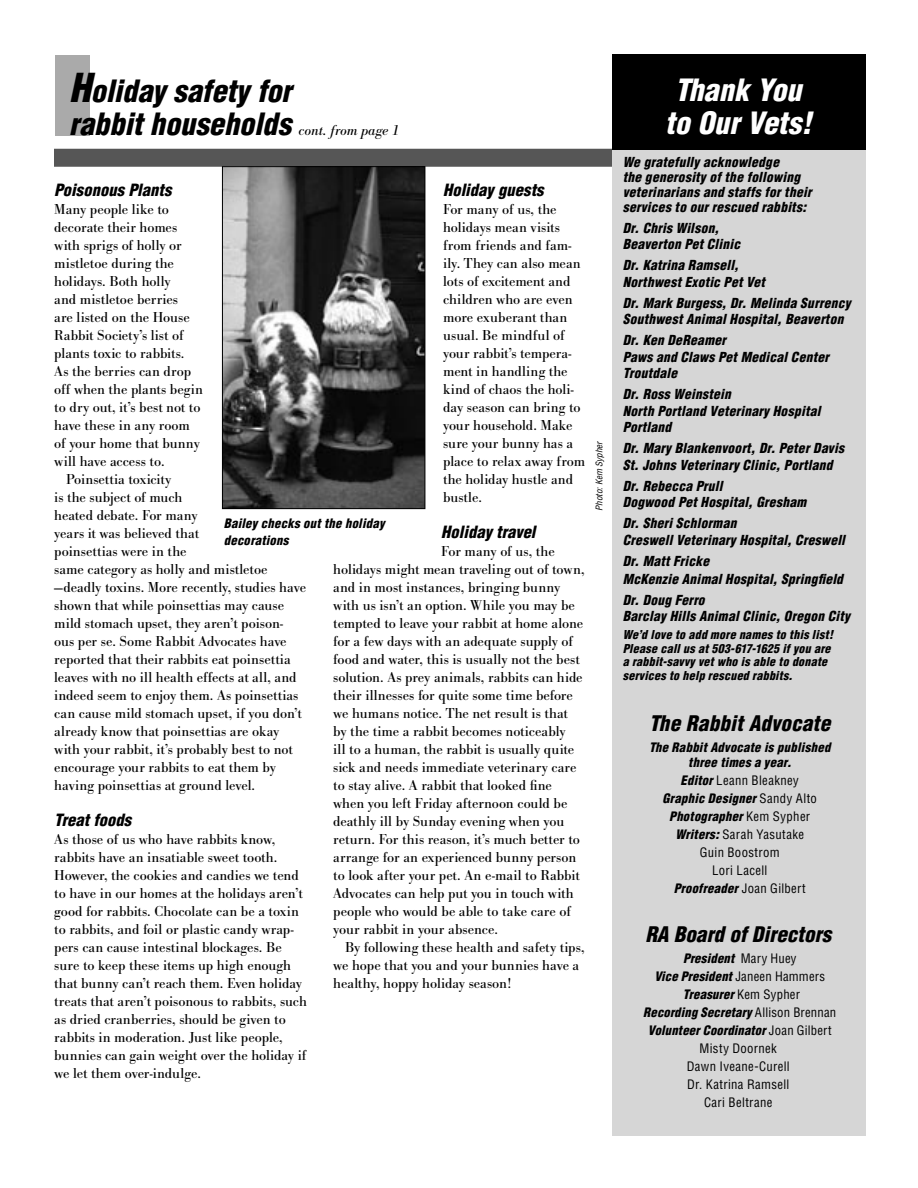
<style>
.page{position:relative;width:918px;height:1188px;background:#fff}
.page>*{position:absolute;margin:0;border:0;box-sizing:border-box;transform-origin:0 0}
.Headline_20_22{font:italic 900 condensed 30px/33px "Helvetica";color:#000}
.Headline_20_22-2{font:italic 900 condensed 30px/33px "Helvetica";color:#fff;text-align:center}
.Blurbs_Head{font:italic 900 condensed 21px "Helvetica";letter-spacing:-.005em;color:#000}
.Events_Back_pg_Body_10_12{font:italic 900 condensed 21px "Helvetica";letter-spacing:.01em;color:#000}
.Headline__Subhead_11_12{font:italic 900 condensed 16.5px "Helvetica";letter-spacing:.005em;color:#000}
.Body_10_12_no_indent{font:15px/18px "Bodoni Antiqua T";color:#000}
.Body_10_12_w_indent{font:15px/18px "Bodoni Antiqua T";color:#000}
.Events_Back_pg_Body_10_12-2{font:italic 900 condensed 13.5px/16.5px "Helvetica";letter-spacing:.02em;color:#000}
.Events_Back_pg_Body_14_16{font:italic 900 condensed 13.5px/15px "Helvetica";letter-spacing:.02em;color:#000}
.Events_Back_pg_Body_10_12-3{font:italic 900 condensed 12.75px/15px "Helvetica";letter-spacing:.02em;color:#000;text-align:center}
.Blurbs_Head-2{font:italic 900 condensed 12.75px "Helvetica";letter-spacing:.01em;color:#000}
.Events_Back_pg_Body_10_12-4{font:condensed 12.75px "Helvetica";letter-spacing:.025em;color:#000}
.Masthead___Board{font:condensed 12.75px "Helvetica";letter-spacing:.025em;color:#000}
.Caption-Helv{font:italic 900 condensed 12.75px/16.5px "Helvetica";letter-spacing:.02em;color:#000}
.Events_Back_pg_Body_10_12-5{font:italic 900 condensed 12px/13.5px "Helvetica";letter-spacing:.02em;color:#000}
.Photo_Credit{font:italic condensed 9px "Helvetica";color:#000}
.s1{font-size:39px}
.s2{font-family:"Bodoni Antiqua T";font-weight:400;font-stretch:normal;font-size:15px}
.s3{font-weight:900;font-style:italic}
.s4{font-weight:400;font-style:normal}
</style>
<div class="page">
<div style="left:54px;top:149px;width:810px;height:18px;background:#565656"></div>
<div style="left:55px;top:55px;width:34px;height:81px;background:#aaa"></div>
<div style="left:612px;top:150px;width:254px;height:985px;background:#d6d6d6"></div>
<div style="left:612px;top:54px;width:253px;height:95px;background:#000"></div>
<img style="left:224px;top:168px;width:199px;height:339px">
<div style="left:222px;top:166px;width:203px;height:343px;border:1px solid #000"></div>
<p class="Headline_20_22" style="left:69px;top:74px;width:332px"><span class="s1">H</span>oliday safety for<br>rabbit households <span class="s2">cont. from page 1</span></p>
<p class="Headline__Subhead_11_12" style="left:54px;top:179px;width:119px">Poisonous Plants</p>
<p class="Body_10_12_no_indent" style="left:54px;top:200px;width:150px">Many people like to decorate their homes with sprigs of holly or mistletoe during the holidays. Both holly<br>and mistletoe berries<br>are listed on the House<br>Rabbit Society’s list of plants toxic to rabbits.<br>As the berries can drop off when the plants begin to dry out, it’s best not to have these in any room of your home that bunny will have access to.</p>
<p class="Body_10_12_w_indent" style="left:54px;top:470px;width:253px;text-indent:12px">Poinsettia toxicity<br>is the subject of much<br>heated debate. For many<br>years it was believed that<br>poinsettias were in the<br>same category as holly and mistletoe —deadly toxins. More recently, studies have shown that while poinsettias may cause mild stomach upset, they aren’t poison&shy;ous per se. Some Rabbit Advocates have reported that their rabbits eat poinsettia leaves with no ill health effects at all, and indeed seem to enjoy them. As poinsettias can cause mild stomach upset, if you don’t already know that poinsettias are okay with your rabbit, it’s probably best to not encourage your rabbits to eat them by having poinsettias at ground level.</p>
<p class="Headline__Subhead_11_12" style="left:54px;top:809px;width:79px">Treat foods</p>
<p class="Body_10_12_no_indent" style="left:54px;top:830px;width:254px">As those of us who have rabbits know, rabbits have an insatiable sweet tooth.<br>However, the cookies and candies we tend to have in our homes at the holidays aren’t good for rabbits. Chocolate can be a toxin to rabbits, and foil or plastic candy wrap&shy;pers can cause intestinal blockages. Be sure to keep these items up high enough that bunny can’t reach them. Even holiday treats that aren’t poisonous to rabbits, such as dried cranberries, should be given to rabbits in moderation. Just like people, bunnies can gain weight over the holiday if we let them over-indulge.</p>
<p class="Headline__Subhead_11_12" style="left:443px;top:179px;width:102px">Holiday guests</p>
<p class="Body_10_12_no_indent" style="left:443px;top:200px;width:144px">For many of us, the holidays mean visits from friends and fam&shy;ily. They can also mean lots of excitement and children who are even more exuberant than usual. Be mindful of your rabbit’s tempera&shy;ment in handling the kind of chaos the holi&shy;day season can bring to your household. Make sure your bunny has a place to relax away from the holiday hustle and bustle.</p>
<p class="Headline__Subhead_11_12" style="left:441px;top:521px;width:96px">Holiday travel</p>
<p class="Body_10_12_no_indent" style="left:333px;top:542px;width:253px;text-indent:108px">For many of us, the holidays might mean traveling out of town, and in most instances, bringing bunny with us isn’t an option. While you may be tempted to leave your rabbit at home alone for a few days with an adequate supply of food and water, this is usually not the best solution. As prey animals, rabbits can hide their illnesses for quite some time before we humans notice. The net result is that by the time a rabbit becomes noticeably<br>ill to a human, the rabbit is usually quite sick and needs immediate veterinary care to stay alive. A rabbit that looked fine when you left Friday afternoon could be deathly ill by Sunday evening when you return. For this reason, it’s much better to arrange for an experienced bunny person to look after your pet. An e-mail to Rabbit Advocates can help put you in touch with people who would be able to take care of your rabbit in your absence.</p>
<p class="Body_10_12_w_indent" style="left:333px;top:938px;width:253px;text-indent:12px">By following these health and safety tips, we hope that you and your bunnies have a healthy, hoppy holiday season!</p>
<p class="Caption-Helv" style="left:224px;top:515px;width:163px">Bailey checks out the holiday decorations</p>
<p class="Photo_Credit" style="left:593px;top:511px;width:71px;rotate:-90deg">Photo: Kem Sypher</p>
<p class="Headline_20_22-2" style="left:665px;top:73px;width:148px">Thank You to Our Vets!</p>
<p class="Events_Back_pg_Body_14_16" style="left:623px;top:154px;width:190px">We gratefully acknowledge<br>the generosity of the following veterinarians and staffs for their services to our rescued rabbits:</p>
<p class="Events_Back_pg_Body_10_12-2" style="left:623px;top:219px;width:119px">Dr. Chris Wilson,<br>Beaverton Pet Clinic</p>
<p class="Events_Back_pg_Body_10_12-2" style="left:623px;top:257px;width:144px">Dr. Katrina Ramsell,<br>Northwest Exotic Pet Vet</p>
<p class="Events_Back_pg_Body_10_12-2" style="left:623px;top:294px;width:229px">Dr. Mark Burgess, Dr. Melinda Surrency<br>Southwest Animal Hospital, Beaverton</p>
<p class="Events_Back_pg_Body_10_12-2" style="left:623px;top:332px;width:208px">Dr. Ken DeReamer<br>Paws and Claws Pet Medical Center<br>Troutdale</p>
<p class="Events_Back_pg_Body_10_12-2" style="left:623px;top:386px;width:199px">Dr. Ross Weinstein<br>North Portland Veterinary Hospital<br>Portland</p>
<p class="Events_Back_pg_Body_10_12-2" style="left:623px;top:440px;width:223px">Dr. Mary Blankenvoort, Dr. Peter Davis<br>St. Johns Veterinary Clinic, Portland</p>
<p class="Events_Back_pg_Body_10_12-2" style="left:623px;top:477px;width:185px">Dr. Rebecca Prull<br>Dogwood Pet Hospital, Gresham</p>
<p class="Events_Back_pg_Body_10_12-2" style="left:623px;top:515px;width:224px">Dr. Sheri Schlorman<br>Creswell Veterinary Hospital, Creswell</p>
<p class="Events_Back_pg_Body_10_12-2" style="left:623px;top:552px;width:222px;line-height:18px">Dr. Matt Fricke<br>McKenzie Animal Hospital, Springfield</p>
<p class="Events_Back_pg_Body_10_12-2" style="left:623px;top:591px;width:229px">Dr. Doug Ferro<br>Barclay Hills Animal Clinic, Oregon City</p>
<p class="Events_Back_pg_Body_10_12-5" style="left:623px;top:628px;width:212px">We’d love to add more names to this list!<br>Please call us at 503-617-1625 if you are a rabbit-savvy vet who is able to donate services to help rescued rabbits.</p>
<p class="Events_Back_pg_Body_10_12" style="left:649px;top:710px;width:182px">The Rabbit Advocate</p>
<p class="Events_Back_pg_Body_10_12-3" style="left:649px;top:740px;width:183px">The Rabbit Advocate is published three times a year.</p>
<p class="Events_Back_pg_Body_10_12-4" style="left:681px;top:772px;width:120px"><span class="s3">Editor</span> Leann Bleakney</p>
<p class="Events_Back_pg_Body_10_12-3" style="left:663px;top:791px;width:156px">Graphic Designer <span class="s4">Sandy Alto</span></p>
<p class="Events_Back_pg_Body_10_12-3" style="left:669px;top:809px;width:142px">Photographer <span class="s4">Kem Sypher</span></p>
<p class="Events_Back_pg_Body_10_12-4" style="left:675px;top:826px;width:130px"><span class="s3">Writers:</span> Sarah Yasutake</p>
<p class="Events_Back_pg_Body_10_12-4" style="left:700px;top:844px;width:81px">Guin Boostrom</p>
<p class="Events_Back_pg_Body_10_12-4" style="left:712px;top:862px;width:57px">Lori Lacell</p>
<p class="Events_Back_pg_Body_10_12-3" style="left:674px;top:881px;width:134px">Proofreader <span class="s4">Joan Gilbert</span></p>
<p class="Blurbs_Head" style="left:646px;top:921px;width:187px">RA Board of Directors</p>
<p class="Blurbs_Head-2" style="left:683px;top:950px;width:115px">President <span class="s4">Mary Huey</span></p>
<p class="Blurbs_Head-2" style="left:654px;top:968px;width:172px">Vice President <span class="s4">Janeen Hammers</span></p>
<p class="Blurbs_Head-2" style="left:683px;top:986px;width:119px">Treasurer <span class="s4">Kem Sypher</span></p>
<p class="Blurbs_Head-2" style="left:643px;top:1004px;width:195px">Recording Secretary <span class="s4">Allison Brennan</span></p>
<p class="Events_Back_pg_Body_10_12-3" style="left:648px;top:1022px;width:185px">Volunteer Coordinator <span class="s4">Joan Gilbert</span></p>
<p class="Masthead___Board" style="left:700px;top:1040px;width:79px">Misty Doornek</p>
<p class="Masthead___Board" style="left:687px;top:1058px;width:104px">Dawn Iveane-Curell</p>
<p class="Masthead___Board" style="left:687px;top:1076px;width:104px">Dr. Katrina Ramsell</p>
<p class="Masthead___Board" style="left:704px;top:1094px;width:70px">Cari Beltrane</p>
</div>
